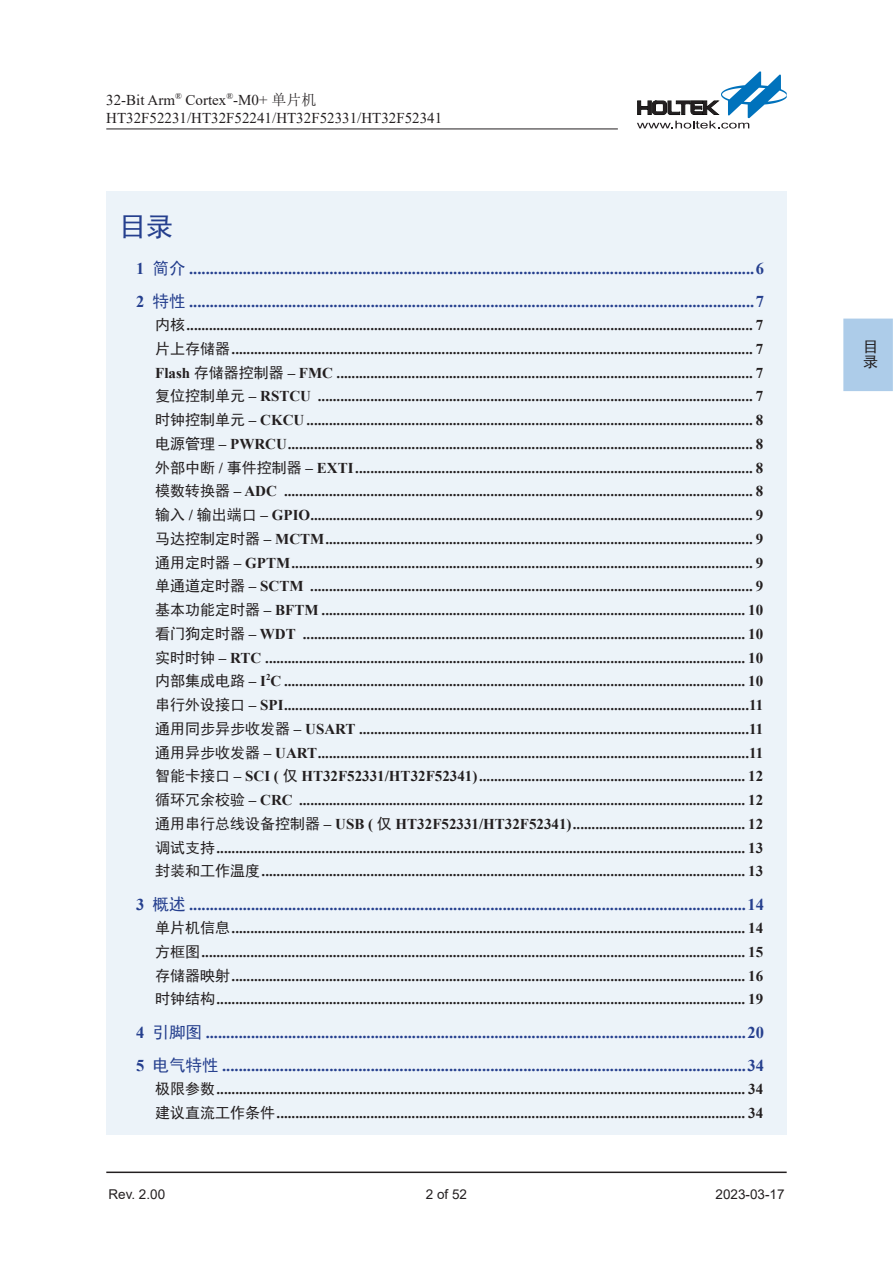
<style>
.page{position:relative;width:893px;height:1263px;background:#fff}
.page>*{position:absolute;margin:0;border:0;box-sizing:border-box;transform-origin:0 0}
._31_Table_of_Content{font:27px "Sim Hei";color:#253f8e}
.t1{font:700 16.5px "Times New Roman";color:#253f8e}
.t2{font:700 15px "Times New Roman";color:#231f20}
.t3{font:15px/18px "Times New Roman";color:#231f20}
.t4{font:15px/14.9px "Sim Hei";color:#231f20}
.t5{font:13.5px "Arial";color:#231f20}
.s1{font-family:"Sim Sun"}
.s2{font-family:"Sim Hei";font-weight:400}
</style>
<div class="page">
<svg style="left:637px;top:72px;width:150px;height:57px"></svg>
<hr style="left:106px;top:129px;width:512px;height:1px;background:#231f20">
<hr style="left:106px;top:1171px;width:681px;height:2px;background:#231f20">
<div style="left:843px;top:319px;width:50px;height:72px;background:#adcce9"></div>
<div style="left:106px;top:191px;width:681px;height:944px;background:#ecf3f9"></div>
<p class="t3" style="left:106px;top:91px;width:337px">32-Bit Arm<sup>®</sup> Cortex<sup>®</sup>-M0+ <span class="s1">单片机<br></span>HT32F52231/HT32F52241/HT32F52331/HT32F52341</p>
<p class="_31_Table_of_Content" style="left:119px;top:213px;width:55px">目录</p>
<p class="t1" style="left:136px;top:257px;width:629px">1 <span class="s2">简介</span> .........................................................................................................................................6</p>
<p class="t1" style="left:136px;top:290px;width:629px">2 <span class="s2">特性</span> .........................................................................................................................................7</p>
<p class="t2" style="left:155px;top:314px;width:610px"><span class="s2">内核</span> ....................................................................................................................................................... 7</p>
<p class="t2" style="left:155px;top:338px;width:610px"><span class="s2">片上存储器</span> ........................................................................................................................................... 7</p>
<p class="t2" style="left:155px;top:362px;width:610px">Flash <span class="s2">存储器控制器</span> – FMC ............................................................................................................... 7</p>
<p class="t2" style="left:155px;top:385px;width:610px"><span class="s2">复位控制单元</span> – RSTCU .................................................................................................................... 7</p>
<p class="t2" style="left:155px;top:409px;width:610px"><span class="s2">时钟控制单元</span> – CKCU ....................................................................................................................... 8</p>
<p class="t2" style="left:155px;top:433px;width:610px"><span class="s2">电源管理</span> – PWRCU ............................................................................................................................ 8</p>
<p class="t2" style="left:155px;top:457px;width:610px"><span class="s2">外部中断</span> / <span class="s2">事件控制器</span> – EXTI .......................................................................................................... 8</p>
<p class="t2" style="left:155px;top:480px;width:610px"><span class="s2">模数转换器</span> – ADC ............................................................................................................................. 8</p>
<p class="t2" style="left:155px;top:504px;width:610px"><span class="s2">输入</span> / <span class="s2">输出端口</span> – GPIO ...................................................................................................................... 9</p>
<p class="t2" style="left:155px;top:528px;width:610px"><span class="s2">马达控制定时器</span> – MCTM .................................................................................................................. 9</p>
<p class="t2" style="left:155px;top:552px;width:610px"><span class="s2">通用定时器</span> – GPTM ........................................................................................................................... 9</p>
<p class="t2" style="left:155px;top:575px;width:610px"><span class="s2">单通道定时器</span> – SCTM ...................................................................................................................... 9</p>
<p class="t2" style="left:155px;top:599px;width:610px"><span class="s2">基本功能定时器</span> – BFTM ................................................................................................................. 10</p>
<p class="t2" style="left:155px;top:623px;width:610px"><span class="s2">看门狗定时器</span> – WDT ...................................................................................................................... 10</p>
<p class="t2" style="left:155px;top:647px;width:610px"><span class="s2">实时时钟</span> – RTC ................................................................................................................................ 10</p>
<p class="t2" style="left:155px;top:670px;width:610px"><span class="s2">内部集成电路</span> – I<sup>2</sup>C ........................................................................................................................... 10</p>
<p class="t2" style="left:155px;top:694px;width:610px"><span class="s2">串行外设接口</span> – SPI ............................................................................................................................11</p>
<p class="t2" style="left:155px;top:718px;width:610px"><span class="s2">通用同步异步收发器</span> – USART ........................................................................................................11</p>
<p class="t2" style="left:155px;top:742px;width:610px"><span class="s2">通用异步收发器</span> – UART ...................................................................................................................11</p>
<p class="t2" style="left:155px;top:765px;width:610px"><span class="s2">智能卡接口</span> – SCI ( <span class="s2">仅</span> HT32F52331/HT32F52341) ....................................................................... 12</p>
<p class="t2" style="left:155px;top:789px;width:610px"><span class="s2">循环冗余校验</span> – CRC ....................................................................................................................... 12</p>
<p class="t2" style="left:155px;top:813px;width:610px"><span class="s2">通用串行总线设备控制器</span> – USB ( <span class="s2">仅</span> HT32F52331/HT32F52341) .............................................. 12</p>
<p class="t2" style="left:155px;top:837px;width:610px"><span class="s2">调试支持</span> ............................................................................................................................................. 13</p>
<p class="t2" style="left:155px;top:860px;width:610px"><span class="s2">封装和工作温度</span> ................................................................................................................................. 13</p>
<p class="t1" style="left:136px;top:892px;width:629px">3 <span class="s2">概述</span> .......................................................................................................................................14</p>
<p class="t2" style="left:155px;top:917px;width:610px"><span class="s2">单片机信息</span> ......................................................................................................................................... 14</p>
<p class="t2" style="left:155px;top:941px;width:610px"><span class="s2">方框图</span> ................................................................................................................................................. 15</p>
<p class="t2" style="left:155px;top:965px;width:610px"><span class="s2">存储器映射</span> ......................................................................................................................................... 16</p>
<p class="t2" style="left:155px;top:988px;width:610px"><span class="s2">时钟结构</span> ............................................................................................................................................. 19</p>
<p class="t1" style="left:136px;top:1020px;width:629px">4 <span class="s2">引脚图</span> ...................................................................................................................................20</p>
<p class="t1" style="left:136px;top:1053px;width:629px">5 <span class="s2">电气特性</span> ...............................................................................................................................34</p>
<p class="t2" style="left:155px;top:1078px;width:610px"><span class="s2">极限参数</span> ............................................................................................................................................. 34</p>
<p class="t2" style="left:155px;top:1102px;width:610px"><span class="s2">建议直流工作条件</span> ............................................................................................................................. 34</p>
<p class="t5" style="left:108px;top:1184px;width:58px">Rev. 2.00</p>
<p class="t5" style="left:426px;top:1184px;width:43px">2 of 52</p>
<p class="t5" style="left:715px;top:1184px;width:71px">2023-03-17</p>
<p class="t4" style="left:863px;top:340px;width:16px">目录</p>
</div>
